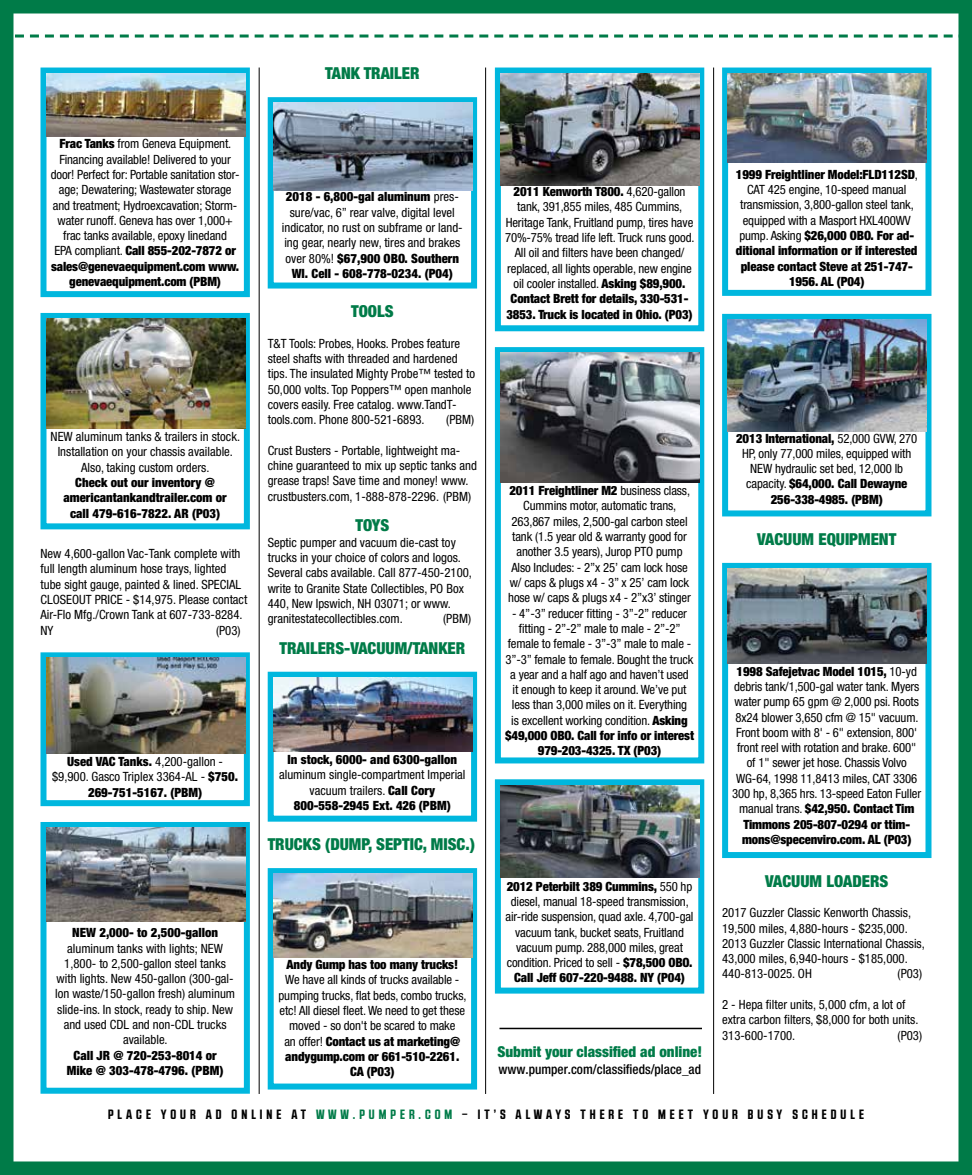
<style>
.page{position:relative;width:972px;height:1175px;background:#fff}
.page>*{position:absolute;margin:0;border:0;box-sizing:border-box;transform-origin:0 0}
.t1{font:900 condensed 16.5px "Helvetica Neue LT Std";color:#007b48}
.t2{font:900 condensed 15px "Helvetica Neue LT Std";color:#007b48}
.t3{font:700 13.5px "RB No 2.1 a";letter-spacing:.3em;color:#000}
.t4{font:500 condensed 13.5px "Helvetica Neue LT Std";color:#000}
.t5{font:condensed 12.75px/15.3px "Helvetica Neue LT Std";color:#000;text-align:center}
.t6{font:900 condensed 12.75px/15.3px "Helvetica Neue LT Std";color:#000;text-align:center}
.s1{font-weight:900}
.s2{font-weight:400}
.s3{color:#007b48}
</style>
<div class="page">
<img style="left:0;top:0;width:972px;height:1174px">
<hr style="left:500px;top:1027px;width:202px;height:2px;background:#000">
<p class="t1" style="left:325px;top:63px;width:96px">TANK TRAILER</p>
<p class="t5" style="left:51px;top:136px;width:190px"><span class="s1">Frac Tanks</span> from Geneva Equipment.<br>Financing available! Delivered to your door! Perfect for: Portable sanitation stor&shy;age; Dewatering; Wastewater storage and treatment; Hydroexcavation; Storm&shy;water runoff. Geneva has over 1,000+ frac tanks available, epoxy linedand<br>EPA compliant. <span class="s1">Call 855-202-7872 or sales@genevaequipment.com www. genevaequipment.com (PBM)</span></p>
<p class="t5" style="left:51px;top:429px;width:191px">NEW aluminum tanks &amp; trailers in stock.<br>Installation on your chassis available.<br>Also, taking custom orders.</p>
<p class="t6" style="left:64px;top:474px;width:165px">Check out our inventory @ americantankandtrailer.com or call 479-616-7822. AR (P03)</p>
<p class="t5" style="left:41px;top:545px;width:208px;text-align:left">New 4,600-gallon Vac-Tank complete with full length aluminum hose trays, lighted tube sight gauge, painted &amp; lined. SPECIAL CLOSEOUT PRICE - $14,975. Please contact Air-Flo Mfg./Crown Tank at 607-733-8284.<br>NY</p>
<p class="t5" style="left:216px;top:622px;width:26px">(P03)</p>
<p class="t5" style="left:282px;top:189px;width:182px"><span class="s1">2018 - 6,800-gal aluminum</span> pres&shy;sure/vac, 6” rear valve, digital level indicator, no rust on subframe or land&shy;ing gear, nearly new, tires and brakes over 80%! <span class="s1">$67,900 OBO. Southern WI. Cell - 608-778-0234. (P04)</span></p>
<p class="t1" style="left:351px;top:301px;width:44px">TOOLS</p>
<p class="t5" style="left:268px;top:335px;width:209px;text-align:left">T&amp;T Tools: Probes, Hooks. Probes feature steel shafts with threaded and hardened tips. The insulated Mighty Probe™ tested to 50,000 volts. Top Poppers™ open manhole covers easily. Free catalog. www.TandT&shy;tools.com. Phone 800-521-6893.</p>
<p class="t5" style="left:446px;top:412px;width:29px">(PBM)</p>
<p class="t5" style="left:268px;top:442px;width:211px;text-align:left">Crust Busters - Portable, lightweight ma&shy;chine guaranteed to mix up septic tanks and grease traps! Save time and money! www. crustbusters.com, 1-888-878-2296. (PBM)</p>
<p class="t1" style="left:356px;top:515px;width:35px">TOYS</p>
<p class="t5" style="left:268px;top:534px;width:206px;text-align:left">Septic pumper and vacuum die-cast toy trucks in your choice of colors and logos.<br>Several cabs available. Call 877-450-2100, write to Granite State Collectibles, PO Box 440, New Ipswich, NH 03071; or www. granitestatecollectibles.com.</p>
<p class="t5" style="left:443px;top:611px;width:29px">(PBM)</p>
<p class="t1" style="left:280px;top:638px;width:187px">TRAILERS-VACUUM/TANKER</p>
<p class="t5" style="left:52px;top:753px;width:187px"><span class="s1">Used VAC Tanks.</span> 4,200-gallon - $9,900. Gasco Triplex 3364-AL - <span class="s1">$750.<br>269-751-5167. (PBM)</span></p>
<p class="t6" style="left:72px;top:924px;width:147px">NEW 2,000- to 2,500-gallon</p>
<p class="t5" style="left:55px;top:940px;width:182px">aluminum tanks with lights; NEW<br>1,800- to 2,500-gallon steel tanks with lights. New 450-gallon (300-gal&shy;lon waste/150-gallon fresh) aluminum slide-ins. In stock, ready to ship. New and used CDL and non-CDL trucks available.</p>
<p class="t6" style="left:67px;top:1047px;width:158px">Call JR @ 720-253-8014 or<br>Mike @ 303-478-4796. (PBM)</p>
<p class="t6" style="left:288px;top:751px;width:171px">In stock, 6000- and 6300-gallon</p>
<p class="t5" style="left:279px;top:767px;width:188px">aluminum single-compartment Imperial vacuum trailers. <span class="s1">Call Cory<br>800-558-2945 Ext. 426 (PBM)</span></p>
<p class="t1" style="left:268px;top:834px;width:209px">TRUCKS (DUMP, SEPTIC, MISC.)</p>
<p class="t6" style="left:287px;top:956px;width:173px">Andy Gump has too many trucks!</p>
<p class="t5" style="left:279px;top:972px;width:190px">We have all kinds of trucks available - pumping trucks, flat beds, combo trucks, etc! All diesel fleet. We need to get these moved - so don't be scared to make<br>an offer! <span class="s1">Contact us at marketing@ andygump.com or 661-510-2261.<br>CA (P03)</span></p>
<p class="t5" style="left:505px;top:184px;width:191px"><span class="s1">2011 Kenworth T800.</span> 4,620-gallon tank, 391,855 miles, 485 Cummins, Heritage Tank, Fruitland pump, tires have 70%-75% tread life left. Truck runs good.<br>All oil and filters have been changed/ replaced, all lights operable, new engine oil cooler installed. <span class="s1">Asking $89,900.<br>Contact Brett for details, 330-531- 3853. Truck is located in Ohio. (P03)</span></p>
<p class="t6" style="left:736px;top:166px;width:184px">1999 Freightliner Model:FLD112SD<span class="s2">,<br>CAT 425 engine, 10-speed manual transmission, 3,800-gallon steel tank, equipped with a Masport HXL400WV pump. Asking</span> $26,000 OBO. For ad&shy;ditional information or if interested please contact Steve at 251-747-<br>1956. AL (P04)</p>
<p class="t5" style="left:508px;top:483px;width:184px"><span class="s1">2011 Freightliner M2</span> business class, Cummins motor, automatic trans, 263,867 miles, 2,500-gal carbon steel tank (1.5 year old &amp; warranty good for another 3.5 years), Jurop PTO pump Also Includes: - 2”x 25’ cam lock hose w/ caps &amp; plugs x4 - 3” x 25’ cam lock hose w/ caps &amp; plugs x4 - 2”x3’ stinger</p>
<p class="t5" style="left:505px;top:605px;width:190px">- 4”-3” reducer fitting - 3”-2” reducer fitting - 2”-2” male to male - 2”-2” female to female - 3”-3” male to male - 3”-3” female to female. Bought the truck a year and a half ago and haven’t used<br>it enough to keep it around. We’ve put less than 3,000 miles on it. Everything<br>is excellent working condition. <span class="s1">Asking $49,000 OBO. Call for info or interest 979-203-4325. TX (P03)</span></p>
<p class="t5" style="left:506px;top:878px;width:190px"><span class="s1">2012 Peterbilt 389 Cummins,</span> 550 hp diesel, manual 18-speed transmission, air-ride suspension, quad axle. 4,700-gal vacuum tank, bucket seats, Fruitland vacuum pump. 288,000 miles, great condition. Priced to sell - <span class="s1">$78,500 OBO.<br>Call Jeff 607-220-9488. NY (P04)</span></p>
<p class="t2" style="left:497px;top:1042px;width:206px">Submit your classified ad online!</p>
<p class="t4" style="left:498px;top:1060px;width:204px">www.pumper.com/classifieds/place_ad</p>
<p class="t5" style="left:736px;top:430px;width:183px"><span class="s1">2013 International,</span> 52,000 GVW, 270<br>HP, only 77,000 miles, equipped with<br>NEW hydraulic set bed, 12,000 lb capacity. <span class="s1">$64,000. Call Dewayne<br>256-338-4985. (PBM)</span></p>
<p class="t1" style="left:757px;top:529px;width:141px">VACUUM EQUIPMENT</p>
<p class="t5" style="left:732px;top:663px;width:190px"><span class="s1">1998 Safejetvac Model 1015,</span> 10-yd debris tank/1,500-gal water tank. Myers water pump 65 gpm @ 2,000 psi. Roots 8x24 blower 3,650 cfm @ 15" vacuum.<br>Front boom with 8' - 6" extension, 800' front reel with rotation and brake. 600" of 1" sewer jet hose. Chassis Volvo WG-64, 1998 11,8413 miles, CAT 3306<br>300 hp, 8,365 hrs. 13-speed Eaton Fuller manual trans. <span class="s1">$42,950. Contact Tim Timmons 205-807-0294 or ttim&shy;mons@specenviro.com. AL (P03)</span></p>
<p class="t1" style="left:765px;top:870px;width:125px">VACUUM LOADERS</p>
<p class="t5" style="left:722px;top:905px;width:204px;text-align:left">2017 Guzzler Classic Kenworth Chassis, 19,500 miles, 4,880-hours - $235,000.<br>2013 Guzzler Classic International Chassis, 43,000 miles, 6,940-hours - $185,000.<br>440-813-0025. OH</p>
<p class="t5" style="left:898px;top:966px;width:26px">(P03)</p>
<p class="t5" style="left:722px;top:996px;width:198px;text-align:left">2 - Hepa filter units, 5,000 cfm, a lot of extra carbon filters, $8,000 for both units.<br>313-600-1700.</p>
<p class="t5" style="left:898px;top:1027px;width:26px">(P03)</p>
<p class="t3" style="left:108px;top:1106px;width:757px">PLACE YOUR AD ONLINE AT <span class="s3">WWW.PUMPER.COM</span> – IT’S ALWAYS THERE TO MEET YOUR BUSY SCHEDULE</p>
</div>
